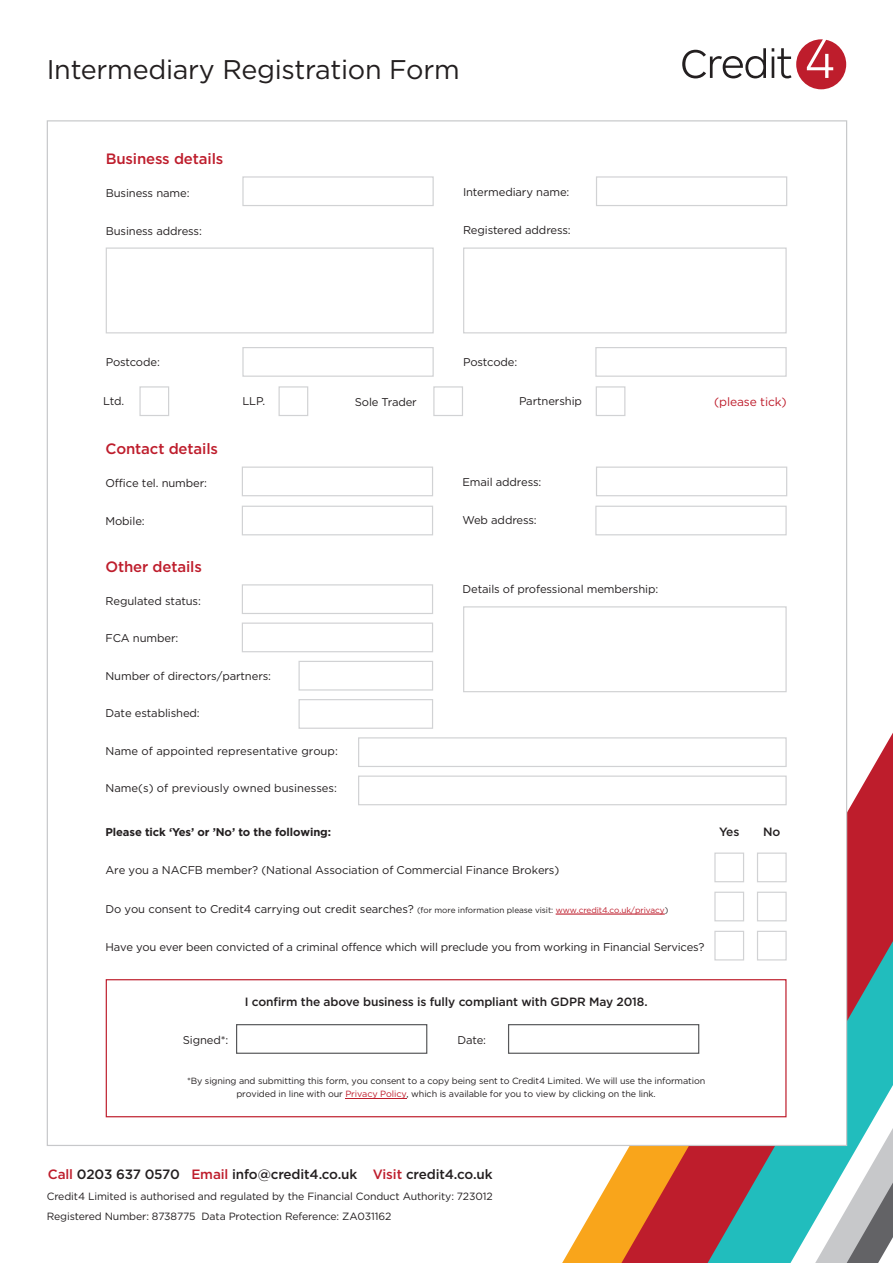
<style>
.page{position:relative;width:893px;height:1263px;background:#fff}
.page>*{position:absolute;margin:0;border:0;box-sizing:border-box;transform-origin:0 0}
.t1{font:27px "Gotham";letter-spacing:-.01em;color:#231f20}
.t2{font:500 15px "Gotham";letter-spacing:-.01em;color:#be1d2c}
.t3{font:500 13.5px "Gotham";letter-spacing:-.01em;color:#231f20}
.t4{font:500 12px "Gotham";letter-spacing:-.01em;color:#231f20}
.t5{font:12px "Gotham";letter-spacing:-.01em;color:#be1d2c}
.t6{font:11.25px "Gotham";letter-spacing:-.01em;color:#231f20}
.t7{font:700 11.25px "Gotham";letter-spacing:-.01em;color:#231f20}
.t8{font:10.5px "Gotham";letter-spacing:-.01em;color:#231f20}
.t9{font:9px/13.5px "Gotham";letter-spacing:-.01em;color:#231f20;text-align:center}
.s1{font-size:8.25px}
.s2{font-size:8.25px;color:#be1d2c}
.s3{color:#be1d2c}
</style>
<div class="page">
<svg style="left:847px;top:733px;width:46px;height:208px;fill:#be1d2c"></svg>
<svg style="left:792px;top:941px;width:101px;height:319px;background:#4fa8aa"></svg>
<svg style="left:562px;top:1146px;width:230px;height:117px;background:#b48466"></svg>
<svg style="left:815px;top:1128px;width:78px;height:135px"></svg>
<div style="left:47px;top:120px;width:800px;height:1026px;background:#fff;border:1px solid #c7c8ca"></div>
<svg style="left:682px;top:48px;width:84px;height:30px"></svg>
<svg style="left:772px;top:39px;width:74px;height:50px"></svg>
<div style="left:242px;top:466px;width:191px;height:30px;background:#fff;border:1px solid #d1d2d4"></div>
<div style="left:242px;top:506px;width:191px;height:29px;background:#fff;border:1px solid #d1d2d4"></div>
<div style="left:596px;top:466px;width:191px;height:30px;background:#fff;border:1px solid #d1d2d4"></div>
<div style="left:595px;top:506px;width:192px;height:29px;background:#fff;border:1px solid #d1d2d4"></div>
<div style="left:463px;top:606px;width:324px;height:86px;background:#fff;border:1px solid #d1d2d4"></div>
<div style="left:242px;top:584px;width:191px;height:30px;background:#fff;border:1px solid #d1d2d4"></div>
<div style="left:358px;top:737px;width:429px;height:30px;background:#fff;border:1px solid #d1d2d4"></div>
<div style="left:242px;top:622px;width:191px;height:30px;background:#fff;border:1px solid #d1d2d4"></div>
<div style="left:298px;top:661px;width:135px;height:29px;background:#fff;border:1px solid #d1d2d4"></div>
<div style="left:298px;top:699px;width:135px;height:30px;background:#fff;border:1px solid #d1d2d4"></div>
<div style="left:757px;top:852px;width:30px;height:30px;background:#fff;border:1px solid #d1d2d4"></div>
<div style="left:757px;top:931px;width:30px;height:29px;background:#fff;border:1px solid #d1d2d4"></div>
<div style="left:757px;top:892px;width:30px;height:29px;background:#fff;border:1px solid #d1d2d4"></div>
<div style="left:714px;top:852px;width:30px;height:30px;background:#fff;border:1px solid #d1d2d4"></div>
<div style="left:714px;top:931px;width:30px;height:29px;background:#fff;border:1px solid #d1d2d4"></div>
<div style="left:714px;top:892px;width:30px;height:29px;background:#fff;border:1px solid #d1d2d4"></div>
<div style="left:358px;top:775px;width:429px;height:30px;background:#fff;border:1px solid #d1d2d4"></div>
<div style="left:279px;top:386px;width:29px;height:30px;background:#fff;border:1px solid #d1d2d4"></div>
<div style="left:433px;top:386px;width:30px;height:30px;background:#fff;border:1px solid #d1d2d4"></div>
<div style="left:596px;top:386px;width:29px;height:30px;background:#fff;border:1px solid #d1d2d4"></div>
<div style="left:242px;top:176px;width:192px;height:30px;background:#fff;border:1px solid #d1d2d4"></div>
<div style="left:596px;top:176px;width:191px;height:30px;background:#fff;border:1px solid #d1d2d4"></div>
<div style="left:242px;top:347px;width:192px;height:30px;background:#fff;border:1px solid #d1d2d4"></div>
<div style="left:595px;top:347px;width:192px;height:30px;background:#fff;border:1px solid #d1d2d4"></div>
<div style="left:139px;top:386px;width:30px;height:30px;background:#fff;border:1px solid #d1d2d4"></div>
<div style="left:106px;top:247px;width:328px;height:86px;background:#fff;border:1px solid #d1d2d4"></div>
<div style="left:463px;top:247px;width:324px;height:86px;background:#fff;border:1px solid #d1d2d4"></div>
<div style="left:106px;top:979px;width:680px;height:138px;background:#fff;border:1px solid #be1d2c"></div>
<div style="left:236px;top:1024px;width:191px;height:30px;background:#fff;border:1px solid #57585a"></div>
<div style="left:508px;top:1024px;width:191px;height:30px;background:#fff;border:1px solid #57585a"></div>
<hr style="left:345px;top:1098px;width:62px;height:1px;background:#be1d2c">
<hr style="left:556px;top:914px;width:109px;height:1px;background:#be1d2c">
<p class="t1" style="left:47px;top:52px;width:415px">Intermediary Registration Form</p>
<p class="t2" style="left:106px;top:149px;width:119px">Business details</p>
<p class="t6" style="left:106px;top:185px;width:85px">Business name:</p>
<p class="t6" style="left:106px;top:224px;width:98px">Business address:</p>
<p class="t6" style="left:463px;top:184px;width:108px">Intermediary name:</p>
<p class="t6" style="left:463px;top:223px;width:109px">Registered address:</p>
<p class="t6" style="left:106px;top:354px;width:56px">Postcode:</p>
<p class="t6" style="left:463px;top:354px;width:56px">Postcode:</p>
<p class="t6" style="left:103px;top:394px;width:23px">Ltd.</p>
<p class="t5" style="left:714px;top:394px;width:74px">(please tick)</p>
<p class="t6" style="left:242px;top:394px;width:24px">LLP.</p>
<p class="t6" style="left:355px;top:395px;width:64px">Sole Trader</p>
<p class="t6" style="left:519px;top:394px;width:64px">Partnership</p>
<p class="t2" style="left:105px;top:439px;width:114px">Contact details</p>
<p class="t6" style="left:105px;top:475px;width:103px">Office tel. number:</p>
<p class="t6" style="left:105px;top:514px;width:41px">Mobile:</p>
<p class="t2" style="left:105px;top:557px;width:98px">Other details</p>
<p class="t6" style="left:105px;top:594px;width:97px">Regulated status:</p>
<p class="t6" style="left:105px;top:631px;width:74px">FCA number:</p>
<p class="t6" style="left:105px;top:669px;width:167px">Number of directors/partners:</p>
<p class="t6" style="left:105px;top:706px;width:96px">Date established:</p>
<p class="t6" style="left:105px;top:744px;width:234px">Name of appointed representative group:</p>
<p class="t6" style="left:105px;top:781px;width:233px">Name(s) of previously owned businesses:</p>
<p class="t7" style="left:105px;top:824px;width:227px">Please tick ‘Yes’ or ’No’ to the following:</p>
<p class="t6" style="left:105px;top:863px;width:455px">Are you a NACFB member? (National Association of Commercial Finance Brokers)</p>
<p class="t6" style="left:105px;top:901px;width:564px">Do you consent to Credit4 carrying out credit searches? <span class="s1">(for more information please visit:</span> <span class="s2">www.credit4.co.uk/privacy</span><span class="s1">)</span></p>
<p class="t6" style="left:105px;top:939px;width:601px">Have you ever been convicted of a criminal offence which will preclude you from working in Financial Services?</p>
<p class="t6" style="left:462px;top:475px;width:80px">Email address:</p>
<p class="t6" style="left:462px;top:513px;width:76px">Web address:</p>
<p class="t6" style="left:462px;top:582px;width:197px">Details of professional membership:</p>
<p class="t4" style="left:719px;top:824px;width:22px">Yes</p>
<p class="t4" style="left:763px;top:824px;width:19px">No</p>
<p class="t4" style="left:245px;top:994px;width:404px">I confirm the above business is fully compliant with GDPR May 2018.</p>
<p class="t6" style="left:183px;top:1032px;width:47px">Signed*:</p>
<p class="t6" style="left:457px;top:1032px;width:30px">Date:</p>
<p class="t9" style="left:187px;top:1073px;width:520px">*By signing and submitting this form, you consent to a copy being sent to Credit4 Limited. We will use the information provided in line with our <span class="s3">Privacy Policy</span>, which is available for you to view by clicking on the link.</p>
<p class="t3" style="left:48px;top:1165px;width:446px"><span class="s3">Call</span> 0203 637 0570 <span class="s3">Email</span> info@credit4.co.uk <span class="s3">Visit</span> credit4.co.uk</p>
<p class="t8" style="left:47px;top:1190px;width:448px">Credit4 Limited is authorised and regulated by the Financial Conduct Authority: 723012</p>
<p class="t8" style="left:47px;top:1210px;width:346px">Registered Number: 8738775 Data Protection Reference: ZA031162</p>
</div>
